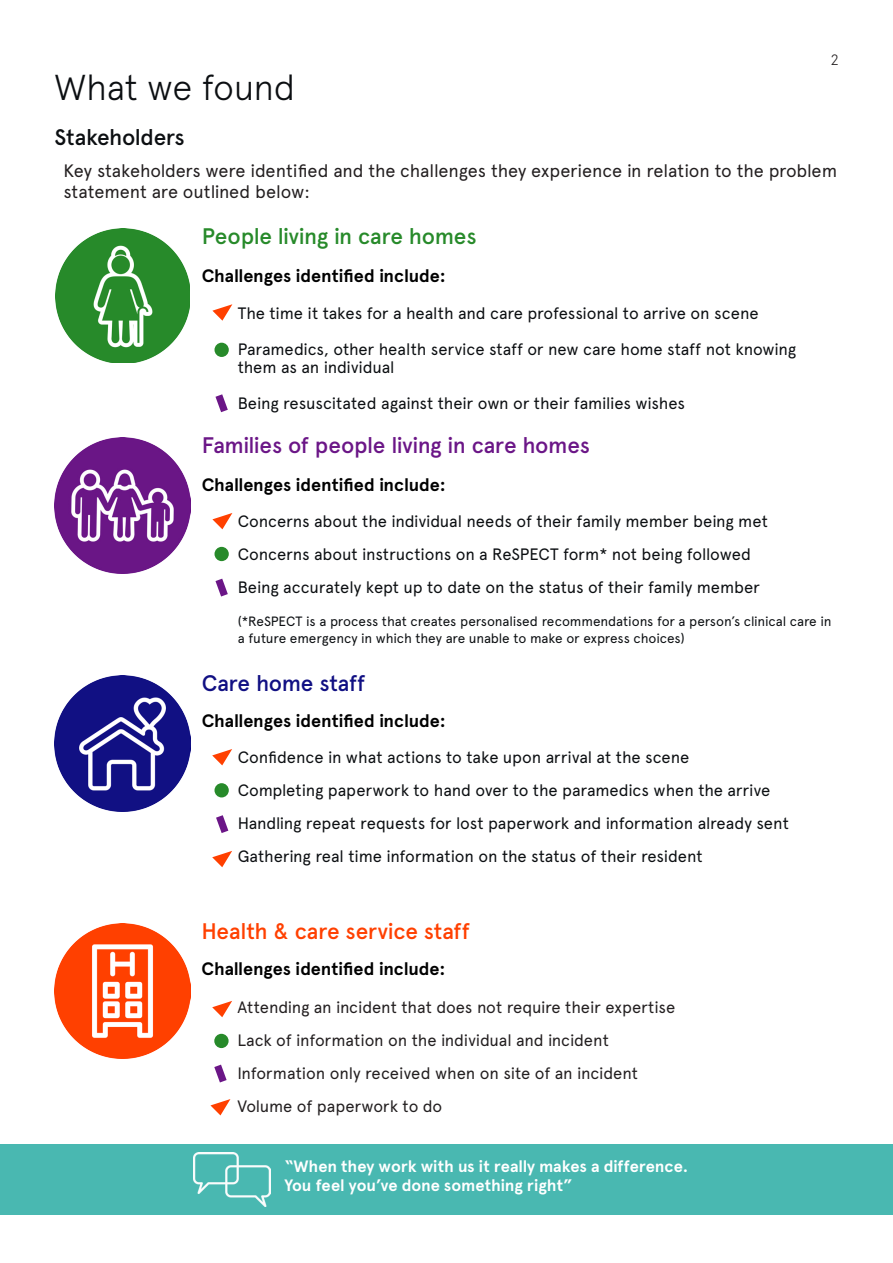
<style>
.page{position:relative;width:893px;height:1263px;background:#fff}
.page>*{position:absolute;margin:0;border:0;box-sizing:border-box;transform-origin:0 0}
.t1{font:300 36px "Apercu";letter-spacing:-.015em;color:#0c0f12}
.t2{font:500 22.5px "Apercu";letter-spacing:-.02em;color:#6b1687}
.t3{font:500 22.5px "Apercu";letter-spacing:-.015em;color:#278a2a}
.t4{font:500 22.5px "Apercu";letter-spacing:-.01em;color:#ff4000}
.t5{font:500 22.5px "Apercu";letter-spacing:-.01em;color:#111083}
.t6{font:500 22.5px "Apercu";letter-spacing:-.02em;color:#0c0f12}
.t7{font:700 18px "Apercu";letter-spacing:-.005em;color:#000}
.t8{font:18px/21px "Apercu";letter-spacing:-.01em;color:#231f20}
.t9{font:16.5px/18px "Apercu";letter-spacing:-.01em;color:#0c0f12}
.t10{font:16.5px "Apercu";letter-spacing:-.01em;color:#231f20}
.t11{font:700 16.5px/19.5px "Apercu";letter-spacing:-.005em;color:#fff}
.t12{font:300 15px "Apercu";color:#231f20}
.t13{font:13.5px/16.5px "Apercu";letter-spacing:-.01em;color:#0c0f12}
</style>
<div class="page">
<div style="left:0;top:1144px;width:893px;height:70px;background:#49b8b1"></div>
<img style="left:55px;top:228px;width:134px;height:135px">
<img style="left:54px;top:438px;width:136px;height:135px">
<img style="left:54px;top:923px;width:136px;height:136px">
<img style="left:54px;top:675px;width:136px;height:136px">
<svg style="left:212px;top:1001px;width:20px;height:16px"></svg>
<div style="left:214px;top:1034px;width:15px;height:14px;background:#278a2a;border-radius:50%"></div>
<svg style="left:214px;top:1064px;width:13px;height:18px"></svg>
<svg style="left:212px;top:749px;width:20px;height:16px"></svg>
<div style="left:214px;top:783px;width:15px;height:14px;background:#278a2a;border-radius:50%"></div>
<svg style="left:216px;top:815px;width:12px;height:18px"></svg>
<svg style="left:212px;top:851px;width:20px;height:16px"></svg>
<svg style="left:212px;top:513px;width:20px;height:16px"></svg>
<div style="left:214px;top:547px;width:15px;height:14px;background:#278a2a;border-radius:50%"></div>
<svg style="left:215px;top:579px;width:13px;height:17px"></svg>
<svg style="left:210px;top:1099px;width:20px;height:16px"></svg>
<img style="left:194px;top:1152px;width:76px;height:55px">
<svg style="left:212px;top:304px;width:20px;height:17px"></svg>
<div style="left:214px;top:343px;width:15px;height:14px;background:#278a2a;border-radius:50%"></div>
<svg style="left:215px;top:394px;width:13px;height:18px"></svg>
<p class="t12" style="left:830px;top:50px;width:10px">2</p>
<p class="t1" style="left:54px;top:66px;width:243px">What we found</p>
<p class="t6" style="left:54px;top:124px;width:132px">Stakeholders</p>
<p class="t8" style="left:63px;top:160px;width:775px">Key stakeholders were identified and the challenges they experience in relation to the problem statement are outlined below:</p>
<p class="t3" style="left:202px;top:223px;width:276px">People living in care homes</p>
<p class="t7" style="left:202px;top:265px;width:246px">Challenges identified include:</p>
<p class="t9" style="left:238px;top:304px;width:522px">The time it takes for a health and care professional to arrive on scene</p>
<p class="t9" style="left:238px;top:340px;width:560px">Paramedics, other health service staff or new care home staff not knowing them as an individual</p>
<p class="t9" style="left:238px;top:394px;width:449px">Being resuscitated against their own or their families wishes</p>
<p class="t2" style="left:202px;top:432px;width:390px">Families of people living in care homes</p>
<p class="t7" style="left:202px;top:474px;width:246px">Challenges identified include:</p>
<p class="t9" style="left:238px;top:512px;width:532px">Concerns about the individual needs of their family member being met</p>
<p class="t9" style="left:238px;top:545px;width:515px">Concerns about instructions on a ReSPECT form* not being followed</p>
<p class="t9" style="left:238px;top:578px;width:524px">Being accurately kept up to date on the status of their family member</p>
<p class="t13" style="left:238px;top:613px;width:595px">(*ReSPECT is a process that creates personalised recommendations for a person’s clinical care in a future emergency in which they are unable to make or express choices)</p>
<p class="t5" style="left:202px;top:670px;width:165px">Care home staff</p>
<p class="t7" style="left:202px;top:710px;width:246px">Challenges identified include:</p>
<p class="t9" style="left:238px;top:748px;width:453px">Confidence in what actions to take upon arrival at the scene</p>
<p class="t9" style="left:238px;top:781px;width:534px">Completing paperwork to hand over to the paramedics when the arrive</p>
<p class="t9" style="left:238px;top:814px;width:553px">Handling repeat requests for lost paperwork and information already sent</p>
<p class="t9" style="left:238px;top:847px;width:467px">Gathering real time information on the status of their resident</p>
<p class="t4" style="left:202px;top:918px;width:270px">Health &amp; care service staff</p>
<p class="t7" style="left:202px;top:958px;width:246px">Challenges identified include:</p>
<p class="t10" style="left:238px;top:997px;width:439px">Attending an incident that does not require their expertise</p>
<p class="t10" style="left:238px;top:1030px;width:373px">Lack of information on the individual and incident</p>
<p class="t10" style="left:238px;top:1063px;width:402px">Information only received when on site of an incident</p>
<p class="t10" style="left:238px;top:1096px;width:206px">Volume of paperwork to do</p>
<p class="t11" style="left:284px;top:1156px;width:405px">“When they work with us it really makes a difference.<br>You feel you’ve done something right”</p>
</div>
